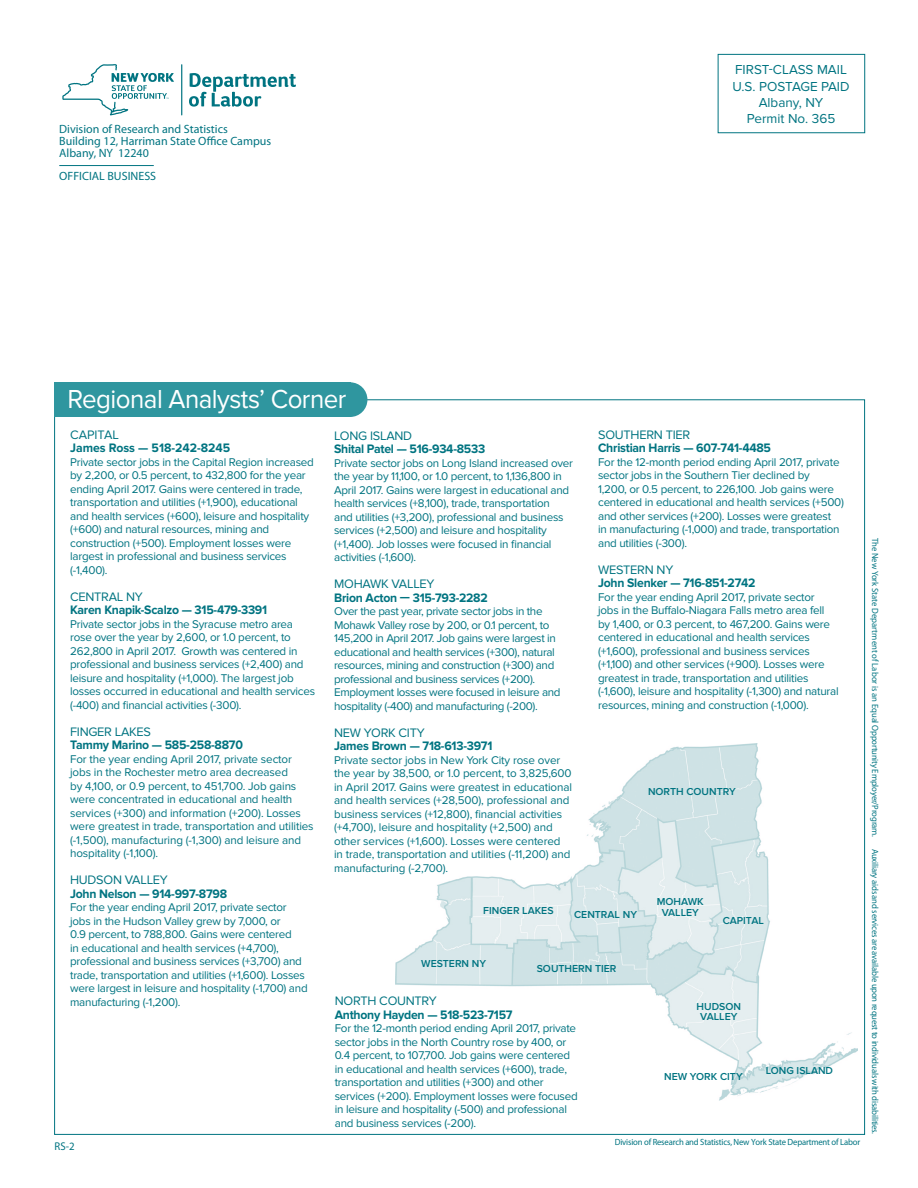
<style>
.page{position:relative;width:918px;height:1188px;background:#fff}
.page>*{position:absolute;margin:0;border:0;box-sizing:border-box;transform-origin:0 0}
.t1{font:27px "Proxima Nova";letter-spacing:-.02em;color:#fff;scale:.96 1}
.t2{font:13.5px/16.2px "Proxima Nova";color:#007481;text-align:center}
.t3{font:700 12.75px "Proxima Nova";letter-spacing:-.02em;color:#007481;scale:.96 1}
.t4{font:12.75px "Proxima Nova";letter-spacing:-.02em;color:#007481}
.t5{font:700 12.75px "Proxima Nova";color:#007481;scale:.96 1}
.t6{font:12.75px "Proxima Nova";color:#007481}
.t7{font:12px "Myriad Pro";color:#007481}
.t8{font:11.7px/13.5px "Proxima Nova";letter-spacing:-.02em;color:#007481}
.t9{font:11.25px "Myriad Pro";color:#007481;scale:.96 1}
.t10{font:600 10.5px/10.5px "Proxima Nova";color:#007481;text-align:center}
.t11{font:9px "Myriad Pro";letter-spacing:-.02em;color:#007481;scale:.96 1}
</style>
<div class="page">
<img style="left:395px;top:744px;width:463px;height:357px">
<div style="left:333px;top:382px;width:34px;height:35px;background:#2f969f;border-radius:50%"></div>
<hr style="left:59px;top:165px;width:95px;height:1px;background:#007481">
<div style="left:718px;top:54px;width:147px;height:79px;border:1px solid #007481"></div>
<svg style="left:189px;top:73px;width:107px;height:34px"></svg>
<hr style="left:181px;top:64px;width:1px;height:51px;background:#007481">
<svg style="left:62px;top:64px;width:112px;height:51px"></svg>
<div style="left:54px;top:382px;width:297px;height:35px;background:#2f969f"></div>
<p class="t7" style="left:59px;top:122px;width:170px">Division of Research and Statistics</p>
<p class="t7" style="left:59px;top:134px;width:213px">Building 12, Harriman State Office Campus</p>
<p class="t7" style="left:59px;top:146px;width:91px">Albany, NY 12240</p>
<p class="t7" style="left:59px;top:169px;width:98px">OFFICIAL BUSINESS</p>
<p class="t2" style="left:733px;top:62px;width:119px">FIRST-CLASS MAIL<br>U.S. POSTAGE PAID<br>Albany, NY<br>Permit No. 365</p>
<p class="t1" style="left:68px;top:384px;width:292px">Regional Analysts’ Corner</p>
<p class="t6" style="left:70px;top:427px;width:50px">CAPITAL</p>
<p class="t5" style="left:70px;top:441px;width:168px">James Ross — 518-242-8245</p>
<p class="t8" style="left:70px;top:455px;width:245px">Private sector jobs in the Capital Region increased by 2,200, or 0.5 percent, to 432,800 for the year ending April 2017. Gains were centered in trade, transportation and utilities (+1,900), educational and health services (+600), leisure and hospitality (+600) and natural resources, mining and construction (+500). Employment losses were largest in professional and business services (-1,400).</p>
<p class="t4" style="left:70px;top:589px;width:74px">CENTRAL NY</p>
<p class="t3" style="left:70px;top:603px;width:207px">Karen Knapik-Scalzo — 315-479-3391</p>
<p class="t8" style="left:70px;top:617px;width:247px">Private sector jobs in the Syracuse metro area rose over the year by 2,600, or 1.0 percent, to 262,800 in April 2017. Growth was centered in professional and business services (+2,400) and leisure and hospitality (+1,000). The largest job losses occurred in educational and health services (-400) and financial activities (-300).</p>
<p class="t4" style="left:70px;top:724px;width:82px">FINGER LAKES</p>
<p class="t3" style="left:70px;top:738px;width:182px">Tammy Marino — 585-258-8870</p>
<p class="t8" style="left:70px;top:752px;width:245px">For the year ending April 2017, private sector jobs in the Rochester metro area decreased<br>by 4,100, or 0.9 percent, to 451,700. Job gains were concentrated in educational and health services (+300) and information (+200). Losses were greatest in trade, transportation and utilities (-1,500), manufacturing (-1,300) and leisure and hospitality (-1,100).</p>
<p class="t4" style="left:70px;top:873px;width:99px">HUDSON VALLEY</p>
<p class="t3" style="left:70px;top:886px;width:165px">John Nelson — 914-997-8798</p>
<p class="t8" style="left:70px;top:901px;width:239px">For the year ending April 2017, private sector jobs in the Hudson Valley grew by 7,000, or<br>0.9 percent, to 788,800. Gains were centered<br>in educational and health services (+4,700), professional and business services (+3,700) and trade, transportation and utilities (+1,600). Losses were largest in leisure and hospitality (-1,700) and manufacturing (-1,200).</p>
<p class="t9" style="left:55px;top:1140px;width:22px">RS-2</p>
<p class="t4" style="left:334px;top:428px;width:80px">LONG ISLAND</p>
<p class="t3" style="left:334px;top:442px;width:159px">Shital Patel — 516-934-8533</p>
<p class="t8" style="left:334px;top:456px;width:240px">Private sector jobs on Long Island increased over the year by 11,100, or 1.0 percent, to 1,136,800 in April 2017. Gains were largest in educational and health services (+8,100), trade, transportation<br>and utilities (+3,200), professional and business services (+2,500) and leisure and hospitality (+1,400). Job losses were focused in financial activities (-1,600).</p>
<p class="t4" style="left:334px;top:577px;width:102px">MOHAWK VALLEY</p>
<p class="t3" style="left:334px;top:590px;width:162px">Brion Acton — 315-793-2282</p>
<p class="t8" style="left:334px;top:605px;width:228px">Over the past year, private sector jobs in the Mohawk Valley rose by 200, or 0.1 percent, to 145,200 in April 2017. Job gains were largest in educational and health services (+300), natural resources, mining and construction (+300) and professional and business services (+200).<br>Employment losses were focused in leisure and hospitality (-400) and manufacturing (-200).</p>
<p class="t4" style="left:334px;top:725px;width:92px">NEW YORK CITY</p>
<p class="t3" style="left:334px;top:739px;width:166px">James Brown — 718-613-3971</p>
<p class="t8" style="left:334px;top:753px;width:239px">Private sector jobs in New York City rose over the year by 38,500, or 1.0 percent, to 3,825,600 in April 2017. Gains were greatest in educational and health services (+28,500), professional and business services (+12,800), financial activities (+4,700), leisure and hospitality (+2,500) and other services (+1,600). Losses were centered in trade, transportation and utilities (-11,200) and manufacturing (-2,700).</p>
<p class="t4" style="left:598px;top:427px;width:94px">SOUTHERN TIER</p>
<p class="t3" style="left:598px;top:441px;width:182px">Christian Harris — 607-741-4485</p>
<p class="t8" style="left:598px;top:455px;width:247px">For the 12-month period ending April 2017, private sector jobs in the Southern Tier declined by<br>1,200, or 0.5 percent, to 226,100. Job gains were centered in educational and health services (+500) and other services (+200). Losses were greatest<br>in manufacturing (-1,000) and trade, transportation and utilities (-300).</p>
<p class="t4" style="left:598px;top:562px;width:77px">WESTERN NY</p>
<p class="t3" style="left:598px;top:576px;width:165px">John Slenker — 716-851-2742</p>
<p class="t8" style="left:598px;top:590px;width:242px">For the year ending April 2017, private sector<br>jobs in the Buffalo-Niagara Falls metro area fell by 1,400, or 0.3 percent, to 467,200. Gains were centered in educational and health services (+1,600), professional and business services (+1,100) and other services (+900). Losses were greatest in trade, transportation and utilities (-1,600), leisure and hospitality (-1,300) and natural resources, mining and construction (-1,000).</p>
<p class="t10" style="left:648px;top:787px;width:89px">NORTH COUNTRY</p>
<p class="t10" style="left:483px;top:905px;width:72px">FINGER LAKES</p>
<p class="t10" style="left:574px;top:909px;width:64px">CENTRAL NY</p>
<p class="t10" style="left:421px;top:958px;width:66px">WESTERN NY</p>
<p class="t10" style="left:537px;top:963px;width:81px">SOUTHERN TIER</p>
<p class="t4" style="left:335px;top:994px;width:104px">NORTH COUNTRY</p>
<p class="t3" style="left:335px;top:1007px;width:187px">Anthony Hayden — 518-523-7157</p>
<p class="t8" style="left:335px;top:1022px;width:245px">For the 12-month period ending April 2017, private sector jobs in the North Country rose by 400, or 0.4 percent, to 107,700. Job gains were centered in educational and health services (+600), trade, transportation and utilities (+300) and other services (+200). Employment losses were focused in leisure and hospitality (-500) and professional and business services (-200).</p>
<p class="t10" style="left:657px;top:897px;width:48px">MOHAWK</p>
<p class="t10" style="left:662px;top:907px;width:39px">VALLEY</p>
<p class="t10" style="left:723px;top:915px;width:43px">CAPITAL</p>
<p class="t10" style="left:697px;top:1001px;width:46px">HUDSON<br>VALLEY</p>
<p class="t10" style="left:664px;top:1072px;width:80px">NEW YORK CITY</p>
<p class="t10" style="left:766px;top:1065px;width:69px">LONG ISLAND</p>
<p class="t11" style="left:615px;top:1136px;width:257px">Division of Research and Statistics, New York State Department of Labor</p>
<p class="t11" style="left:881px;top:538px;width:314px;rotate:90deg">The New York State Department of Labor is an Equal Opportunity Employer/Program.</p>
<p class="t11" style="left:881px;top:849px;width:299px;rotate:90deg">Auxiliary aids and services are available upon request to individuals with disabilities.</p>
</div>
